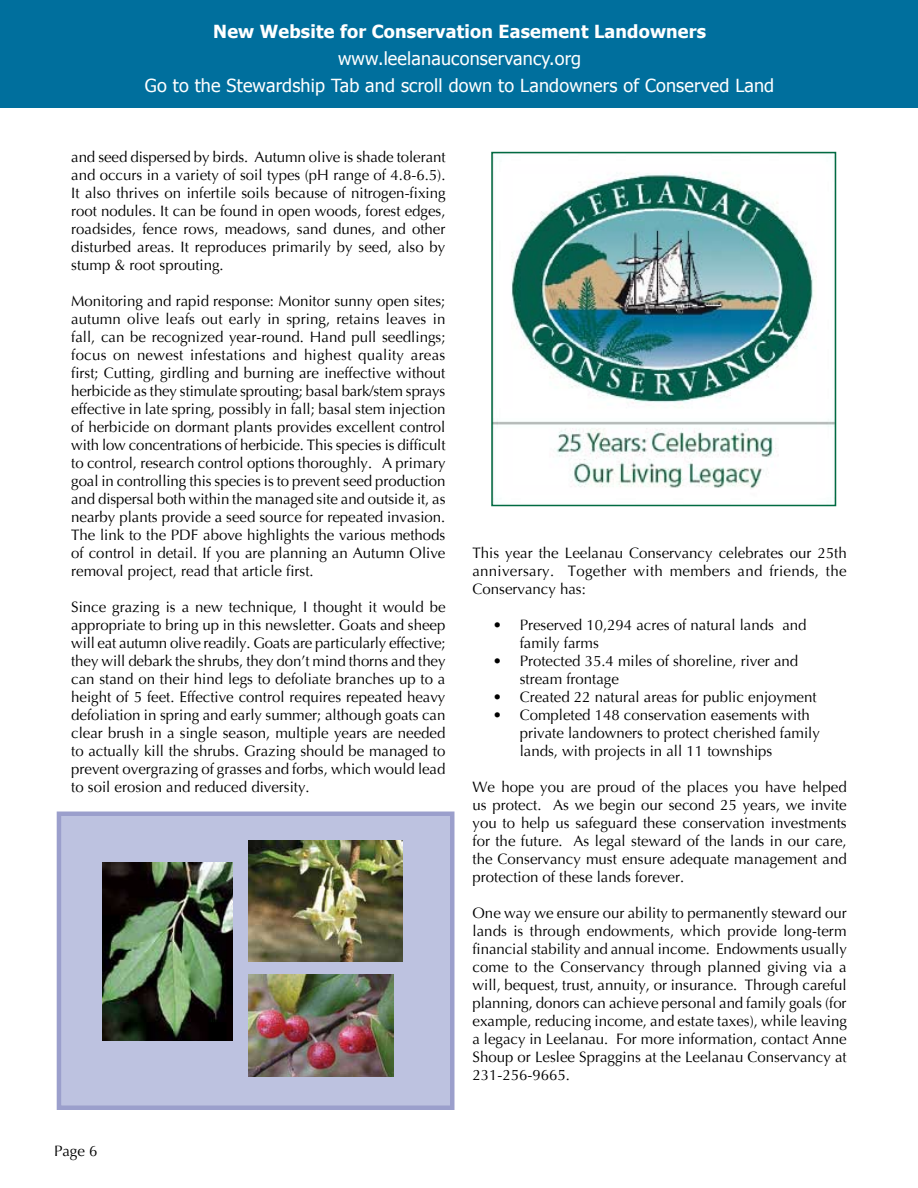
<style>
.page{position:relative;width:918px;height:1188px;background:#fff}
.page>*{position:absolute;margin:0;border:0;box-sizing:border-box;transform-origin:0 0}
.t1{font:18px/27px "Tahoma";letter-spacing:.01em;color:#fff;text-align:center}
.t2{font:700 18px "Tahoma";letter-spacing:.01em;color:#fff}
.t3{font:15px/18px "Optima";color:#000;text-align:justify}
</style>
<div class="page">
<div style="left:0;top:0;width:918px;height:108px;background:#006f9d"></div>
<div style="left:59px;top:814px;width:393px;height:294px;background:#bdc2e0"></div>
<img style="left:494px;top:157px;width:339px;height:345px">
<div style="left:491px;top:152px;width:345px;height:354px;border:2px solid #006b42"></div>
<img style="left:103px;top:863px;width:129px;height:177px">
<img style="left:248px;top:841px;width:155px;height:120px">
<img style="left:248px;top:974px;width:145px;height:103px">
<p class="t2" style="left:213px;top:19px;width:494px">New Website for Conservation Easement Landowners</p>
<p class="t1" style="left:145px;top:44px;width:631px">www.leelanauconservancy.org<br>Go to the Stewardship Tab and scroll down to Landowners of Conserved Land</p>
<p class="t3" style="left:71px;top:148px;width:376px">and seed dispersed by birds. Autumn olive is shade tolerant and occurs in a variety of soil types (pH range of 4.8-6.5).<br>It also thrives on infertile soils because of nitrogen-fixing root nodules. It can be found in open woods, forest edges, roadsides, fence rows, meadows, sand dunes, and other disturbed areas. It reproduces primarily by seed, also by stump &amp; root sprouting.</p>
<p class="t3" style="left:71px;top:292px;width:376px">Monitoring and rapid response: Monitor sunny open sites; autumn olive leafs out early in spring, retains leaves in fall, can be recognized year-round. Hand pull seedlings; focus on newest infestations and highest quality areas first; Cutting, girdling and burning are ineffective without herbicide as they stimulate sprouting; basal bark/stem sprays effective in late spring, possibly in fall; basal stem injection of herbicide on dormant plants provides excellent control with low concentrations of herbicide. This species is difficult to control, research control options thoroughly. A primary goal in controlling this species is to prevent seed production and dispersal both within the managed site and outside it, as nearby plants provide a seed source for repeated invasion.<br>The link to the PDF above highlights the various methods of control in detail. If you are planning an Autumn Olive removal project, read that article first.</p>
<p class="t3" style="left:71px;top:598px;width:376px">Since grazing is a new technique, I thought it would be appropriate to bring up in this newsletter. Goats and sheep will eat autumn olive readily. Goats are particularly effective; they will debark the shrubs, they don’t mind thorns and they can stand on their hind legs to defoliate branches up to a height of 5 feet. Effective control requires repeated heavy defoliation in spring and early summer; although goats can clear brush in a single season, multiple years are needed to actually kill the shrubs. Grazing should be managed to prevent overgrazing of grasses and forbs, which would lead to soil erosion and reduced diversity.</p>
<p class="t3" style="left:54px;top:1142px;width:45px">Page 6</p>
<p class="t3" style="left:472px;top:545px;width:376px">This year the Leelanau Conservancy celebrates our 25th anniversary. Together with members and friends, the Conservancy has:</p>
<p class="t3" style="left:520px;top:617px;width:288px;text-indent:-27px">• Preserved 10,294 acres of natural lands and family farms</p>
<p class="t3" style="left:520px;top:653px;width:280px;text-indent:-27px">• Protected 35.4 miles of shoreline, river and stream frontage</p>
<p class="t3" style="left:493px;top:689px;width:325px">• Created 22 natural areas for public enjoyment</p>
<p class="t3" style="left:520px;top:707px;width:302px;text-align:left;text-indent:-27px">• Completed 148 conservation easements with private landowners to protect cherished family lands, with projects in all 11 townships</p>
<p class="t3" style="left:472px;top:779px;width:376px">We hope you are proud of the places you have helped us protect. As we begin our second 25 years, we invite you to help us safeguard these conservation investments for the future. As legal steward of the lands in our care, the Conservancy must ensure adequate management and protection of these lands forever.</p>
<p class="t3" style="left:472px;top:905px;width:376px">One way we ensure our ability to permanently steward our lands is through endowments, which provide long-term financial stability and annual income. Endowments usually come to the Conservancy through planned giving via a will, bequest, trust, annuity, or insurance. Through careful planning, donors can achieve personal and family goals (for example, reducing income, and estate taxes), while leaving a legacy in Leelanau. For more information, contact Anne Shoup or Leslee Spraggins at the Leelanau Conservancy at 231-256-9665.</p>
</div>
